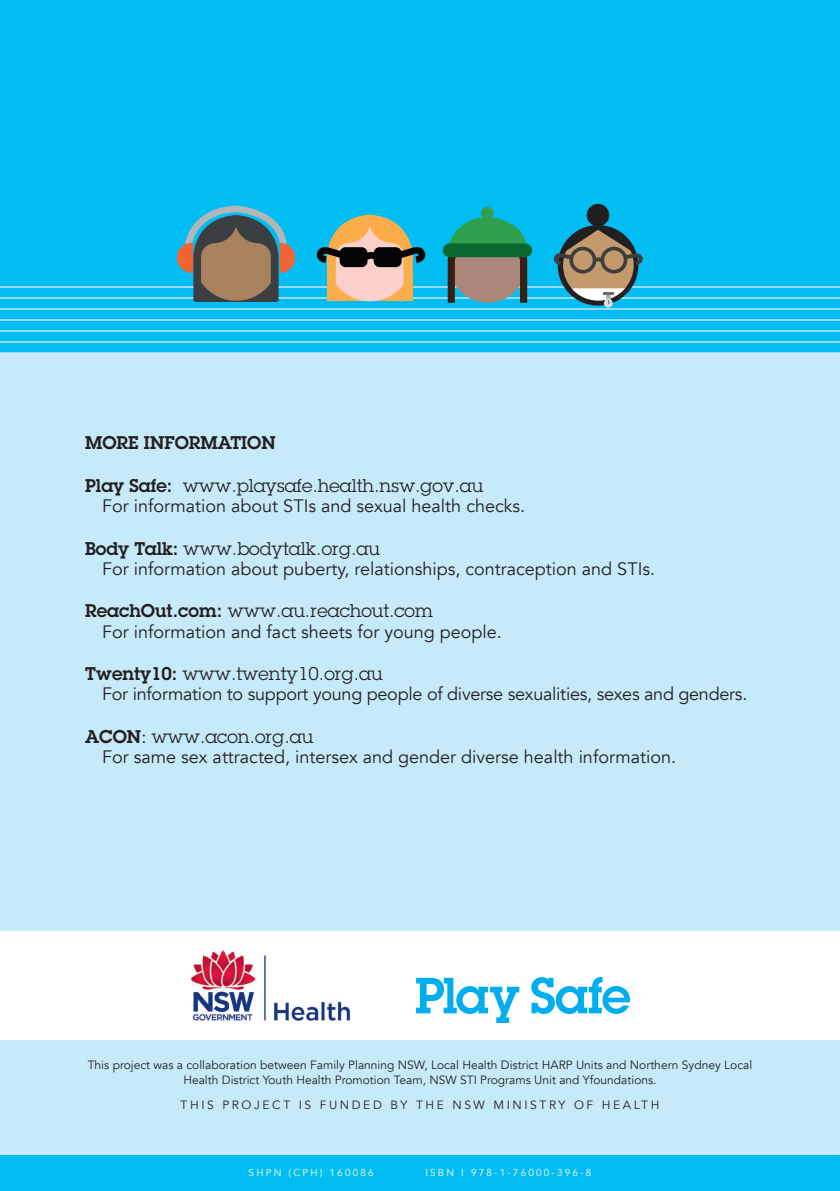
<style>
.page{position:relative;width:840px;height:1191px;background:#fff}
.page>*{position:absolute;margin:0;border:0;box-sizing:border-box;transform-origin:0 0}
.t1{font:18px "Avenir";color:#231f20}
.t2{font:18px "Lubalin Graph";color:#231f20}
.t3{font:600 18px "Lubalin Graph";color:#231f20}
.t4{font:12px/14.4px "Avenir";color:#231f20;text-align:center}
.t5{font:12px "Avenir";letter-spacing:.215em;color:#231f20}
.t6{font:10px "Avenir";letter-spacing:.215em;color:#fff}
.s1{font-weight:600}
.s2{font-family:"Avenir"}
</style>
<div class="page">
<div style="left:0;top:330px;width:839px;height:861px;background:#c6eafa"></div>
<div style="left:0;top:0;width:839px;height:353px;background:#01bdf2"></div>
<hr style="left:0;top:319px;width:839px;height:1px;background:#96daf8">
<hr style="left:0;top:297px;width:839px;height:1px;background:#96daf8">
<hr style="left:0;top:308px;width:839px;height:1px;background:#96daf8">
<hr style="left:0;top:286px;width:839px;height:1px;background:#96daf8">
<hr style="left:0;top:330px;width:839px;height:1px;background:#96daf8">
<hr style="left:0;top:341px;width:839px;height:1px;background:#96daf8">
<hr style="left:0;top:353px;width:839px;height:1px;background:#e2f4fc">
<hr style="left:0;top:352px;width:839px;height:1px;background:#96daf8">
<div style="left:0;top:931px;width:839px;height:109px;background:#fff"></div>
<img style="left:190px;top:950px;width:160px;height:71px">
<svg style="left:416px;top:977px;width:103px;height:46px"></svg>
<svg style="left:531px;top:977px;width:98px;height:37px"></svg>
<div style="left:0;top:1155px;width:839px;height:36px;background:#01bdf2"></div>
<svg style="left:177px;top:205px;width:118px;height:96px"></svg>
<svg style="left:447px;top:215px;width:81px;height:88px"></svg>
<div style="left:480px;top:207px;width:13px;height:13px;background:#30a04f;border-radius:50%"></div>
<div style="left:442px;top:243px;width:90px;height:14px;background:#096830;border-radius:7px"></div>
<svg style="left:316px;top:214px;width:109px;height:86px"></svg>
<div style="left:339px;top:247px;width:28px;height:20px;background:#030505;border-radius:6px"></div>
<div style="left:373px;top:247px;width:28px;height:20px;background:#030505;border-radius:6px"></div>
<svg style="left:557px;top:225px;width:81px;height:80px"></svg>
<div style="left:586px;top:204px;width:23px;height:22px;background:#231f20;border-radius:50%"></div>
<div style="left:562px;top:230px;width:71px;height:70px;background:#c39a6b;border-radius:50%"></div>
<svg style="left:603px;top:299px;width:9px;height:9px"></svg>
<svg style="left:571px;top:288px;width:53px;height:15px"></svg>
<svg style="left:553px;top:228px;width:89px;height:45px"></svg>
<p class="t3" style="left:85px;top:431px;width:192px">MORE INFORMATION</p>
<p class="t2" style="left:85px;top:474px;width:399px"><span class="s1">Play Safe:</span> www.playsafe.health.nsw.gov.au</p>
<p class="t1" style="left:102px;top:495px;width:424px">For information about STIs and sexual health checks.</p>
<p class="t2" style="left:85px;top:537px;width:296px"><span class="s1">Body Talk:</span> www.bodytalk.org.au</p>
<p class="t1" style="left:102px;top:558px;width:554px">For information about puberty, relationships, contraception and STIs.</p>
<p class="t2" style="left:85px;top:600px;width:349px"><span class="s1">ReachOut.com:</span> www.au.reachout.com</p>
<p class="t1" style="left:102px;top:620px;width:401px">For information and fact sheets for young people.</p>
<p class="t2" style="left:85px;top:662px;width:299px"><span class="s1">Twenty10:</span> www.twenty10.org.au</p>
<p class="t1" style="left:102px;top:683px;width:646px">For information to support young people of diverse sexualities, sexes and genders.</p>
<p class="t2" style="left:85px;top:725px;width:229px"><span class="s1">ACON</span><span class="s2">:</span> www.acon.org.au</p>
<p class="t1" style="left:102px;top:746px;width:575px">For same sex attracted, intersex and gender diverse health information.</p>
<p class="t4" style="left:88px;top:1058px;width:665px">This project was a collaboration between Family Planning NSW, Local Health District HARP Units and Northern Sydney Local<br>Health District Youth Health Promotion Team, NSW STI Programs Unit and Yfoundations.</p>
<p class="t5" style="left:180px;top:1098px;width:480px">THIS PROJECT IS FUNDED BY THE NSW MINISTRY OF HEALTH</p>
<p class="t6" style="left:248px;top:1166px;width:126px">SHPN (CPH) 160086</p>
<p class="t6" style="left:425px;top:1166px;width:167px">ISBN I 978-1-76000-396-8</p>
</div>
